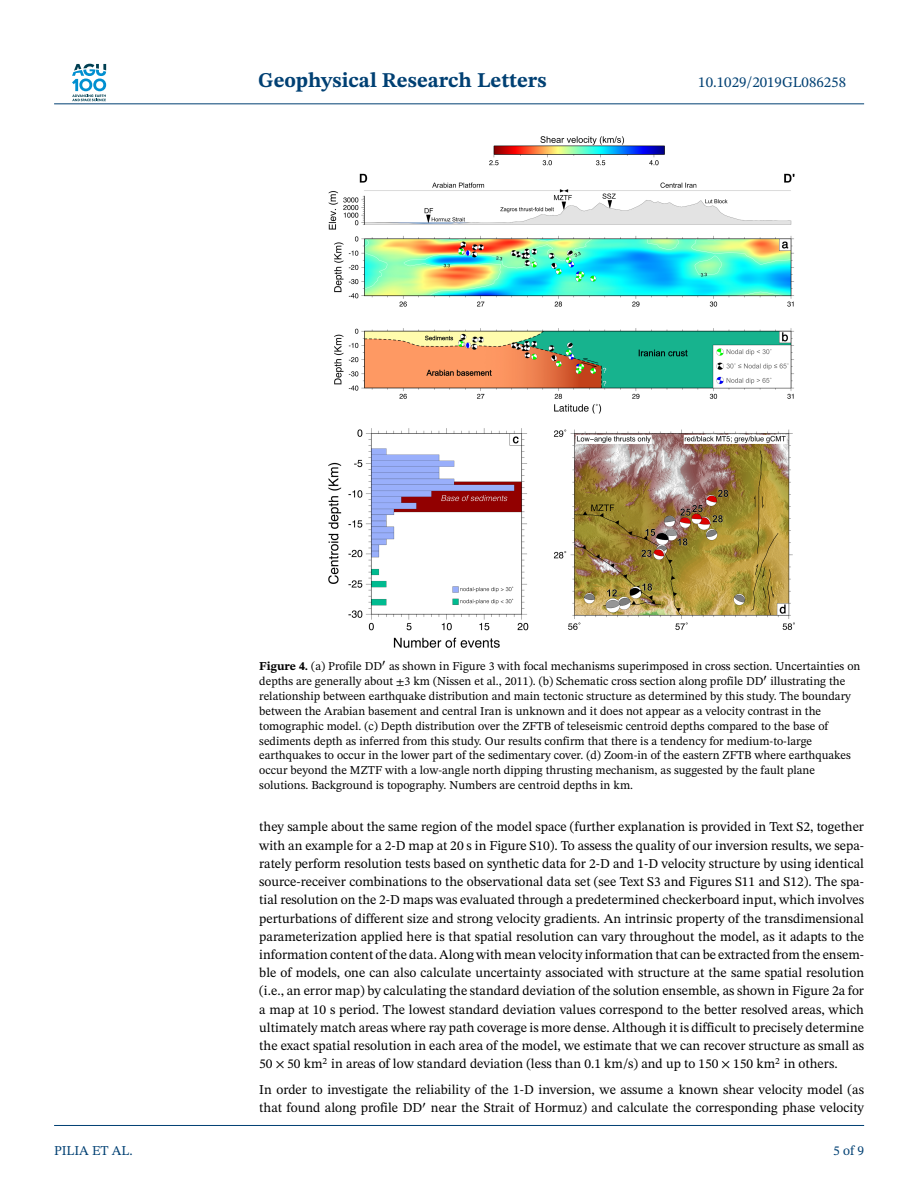
<style>
.page{position:relative;width:918px;height:1188px;background:#fff}
.page>*{position:absolute;margin:0;border:0;box-sizing:border-box;transform-origin:0 0}
.t1{font:700 21px "STIX Two Text";color:#004073}
.t2{font:15px "STIX Two Text";color:#004073}
.t3{font:13.5px/18.3px "STIX Two Text";color:#000;text-align:justify}
.t4{font:13.5px "STIX Two Text";color:#004073}
.t5{font:12px/15px "STIX Two Text";color:#000}
.s1{font-weight:700}
.s2{font-family:"STIX Math"}
</style>
<div class="page">
<svg style="left:72px;top:64px;width:34px;height:37px"></svg>
<hr style="left:54px;top:103px;width:810px;height:1px;background:#004073">
<img style="left:328px;top:136px;width:467px;height:512px">
<hr style="left:54px;top:1125px;width:810px;height:1px;background:#004073">
<h1 class="t1" style="left:258px;top:72px;width:290px">Geophysical Research Letters</h1>
<p class="t2" style="left:698px;top:77px;width:149px">10.1029/2019GL086258</p>
<p class="t5" style="left:259px;top:659px;width:603px"><span class="s1">Figure 4.</span> (a) Profile DD<sup>′</sup> as shown in Figure 3 with focal mechanisms superimposed in cross section. Uncertainties on depths are generally about <span class="s2">±</span>3 km (Nissen et al., 2011). (b) Schematic cross section along profile DD<sup>′</sup> illustrating the relationship between earthquake distribution and main tectonic structure as determined by this study. The boundary between the Arabian basement and central Iran is unknown and it does not appear as a velocity contrast in the tomographic model. (c) Depth distribution over the ZFTB of teleseismic centroid depths compared to the base of sediments depth as inferred from this study. Our results confirm that there is a tendency for medium-to-large earthquakes to occur in the lower part of the sedimentary cover. (d) Zoom-in of the eastern ZFTB where earthquakes occur beyond the MZTF with a low-angle north dipping thrusting mechanism, as suggested by the fault plane solutions. Background is topography. Numbers are centroid depths in km.</p>
<p class="t3" style="left:259px;top:819px;width:606px">they sample about the same region of the model space (further explanation is provided in Text S2, together with an example for a 2-D map at 20 s in Figure S10). To assess the quality of our inversion results, we sepa&shy;rately perform resolution tests based on synthetic data for 2-D and 1-D velocity structure by using identical source-receiver combinations to the observational data set (see Text S3 and Figures S11 and S12). The spa&shy;tial resolution on the 2-D maps was evaluated through a predetermined checkerboard input, which involves perturbations of different size and strong velocity gradients. An intrinsic property of the transdimensional parameterization applied here is that spatial resolution can vary throughout the model, as it adapts to the information content of the data. Along with mean velocity information that can be extracted from the ensem&shy;ble of models, one can also calculate uncertainty associated with structure at the same spatial resolution (i.e., an error map) by calculating the standard deviation of the solution ensemble, as shown in Figure 2a for a map at 10 s period. The lowest standard deviation values correspond to the better resolved areas, which ultimately match areas where ray path coverage is more dense. Although it is difficult to precisely determine the exact spatial resolution in each area of the model, we estimate that we can recover structure as small as 50 <span class="s2">×</span> 50 km<sup>2</sup> in areas of low standard deviation (less than 0.1 km/s) and up to 150 <span class="s2">×</span> 150 km<sup>2</sup> in others.</p>
<p class="t3" style="left:259px;top:1082px;width:606px">In order to investigate the reliability of the 1-D inversion, we assume a known shear velocity model (as that found along profile DD<sup>′</sup> near the Strait of Hormuz) and calculate the corresponding phase velocity</p>
<p class="t4" style="left:54px;top:1145px;width:80px">PILIA ET AL.</p>
<p class="t4" style="left:833px;top:1145px;width:32px">5of9</p>
</div>
